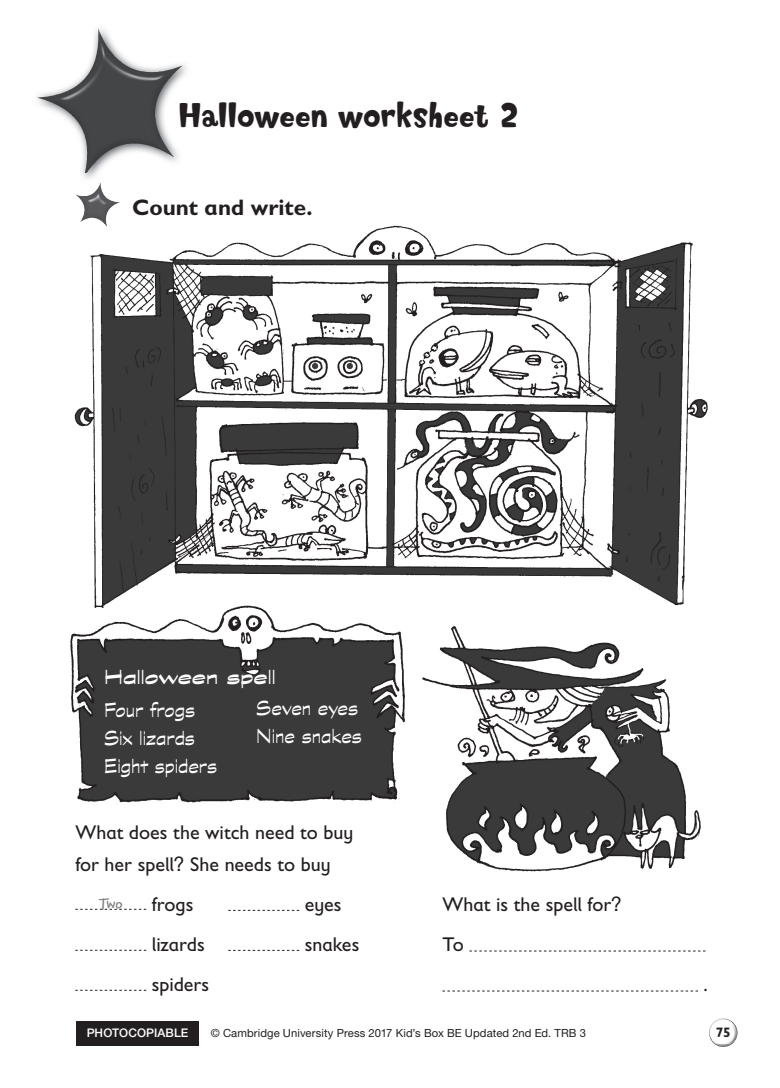
<style>
.page{position:relative;width:780px;height:1088px;background:#fff}
.page>*{position:absolute;margin:0;border:0;box-sizing:border-box;transform-origin:0 0}
.t1{font:32.5px "Softie";letter-spacing:-.01em;color:#231f20}
.t2{font:22.5px/27.8px "Graphite Std";color:#fff}
.t3{font:700 22.5px "Gill Sans Infant Std";color:#231f20}
.t4{font:700 expanded 22.5px "Graphite Std";letter-spacing:.005em;color:#fff}
.t5{font:20px/40px "Gill Sans Infant Std";color:#231f20}
.t6{font:700 17.5px "Kidprint MT Std";color:#808285}
.t7{font:700 13.75px "Gill Sans Infant Std";color:#231f20}
.t8{font:500 11.88px "Helvetica Neue LT Std";letter-spacing:.01em;color:#fff}
.t9{font:11.25px "Helvetica Neue LT Std";letter-spacing:.01em;color:#231f20}
.s1{font-family:"Helvetica Neue LT Std"}
</style>
<div class="page">
<svg style="left:709px;top:1021px;width:28px;height:23px"></svg>
<img style="left:709px;top:1019px;width:22px;height:17px">
<img style="left:715px;top:1029px;width:22px;height:17px">
<div style="left:76px;top:1020px;width:122px;height:25px;background:#231f20"></div>
<img style="left:38px;top:28px;width:149px;height:151px">
<img style="left:37px;top:29px;width:62px;height:70px">
<img style="left:74px;top:225px;width:634px;height:375px">
<img style="left:75px;top:184px;width:45px;height:43px">
<svg style="left:75px;top:909px;width:71px;height:1px"></svg>
<svg style="left:75px;top:950px;width:71px;height:1px"></svg>
<svg style="left:75px;top:990px;width:71px;height:1px"></svg>
<svg style="left:469px;top:951px;width:236px;height:1px"></svg>
<svg style="left:442px;top:991px;width:256px;height:1px"></svg>
<img style="left:422px;top:600px;width:279px;height:272px">
<svg style="left:228px;top:910px;width:71px;height:1px"></svg>
<svg style="left:228px;top:950px;width:71px;height:1px"></svg>
<img style="left:70px;top:597px;width:343px;height:206px">
<h1 class="t1" style="left:178px;top:94px;width:342px">Halloween worksheet 2</h1>
<p class="t3" style="left:132px;top:194px;width:182px">Count and write.</p>
<p class="t4" style="left:104px;top:664px;width:173px">Halloween spell</p>
<p class="t2" style="left:104px;top:696px;width:115px">Four frogs<br>Six lizards<br>Eight spiders</p>
<p class="t2" style="left:256px;top:694px;width:107px">Seven eyes<br>Nine snakes</p>
<p class="t5" style="left:75px;top:817px;width:279px;line-height:31.2px">What does the witch need to buy for her spell<span class="s1">?</span> She needs to buy</p>
<p class="t6" style="left:99px;top:894px;width:25px">Two</p>
<p class="t5" style="left:152px;top:884px;width:59px">frogs lizards spiders</p>
<p class="t5" style="left:442px;top:884px;width:181px">What is the spell for<span class="s1">?<br></span>To</p>
<p class="t5" style="left:305px;top:884px;width:56px">eyes snakes</p>
<p class="t5" style="left:703px;top:964px;width:6px">.</p>
<p class="t8" style="left:87px;top:1025px;width:103px">PHOTOCOPIABLE</p>
<p class="t9" style="left:211px;top:1026px;width:376px">© Cambridge University Press 2017 Kid’s Box BE Updated 2nd Ed. TRB 3</p>
<p class="t7" style="left:715px;top:1024px;width:17px">75</p>
</div>
